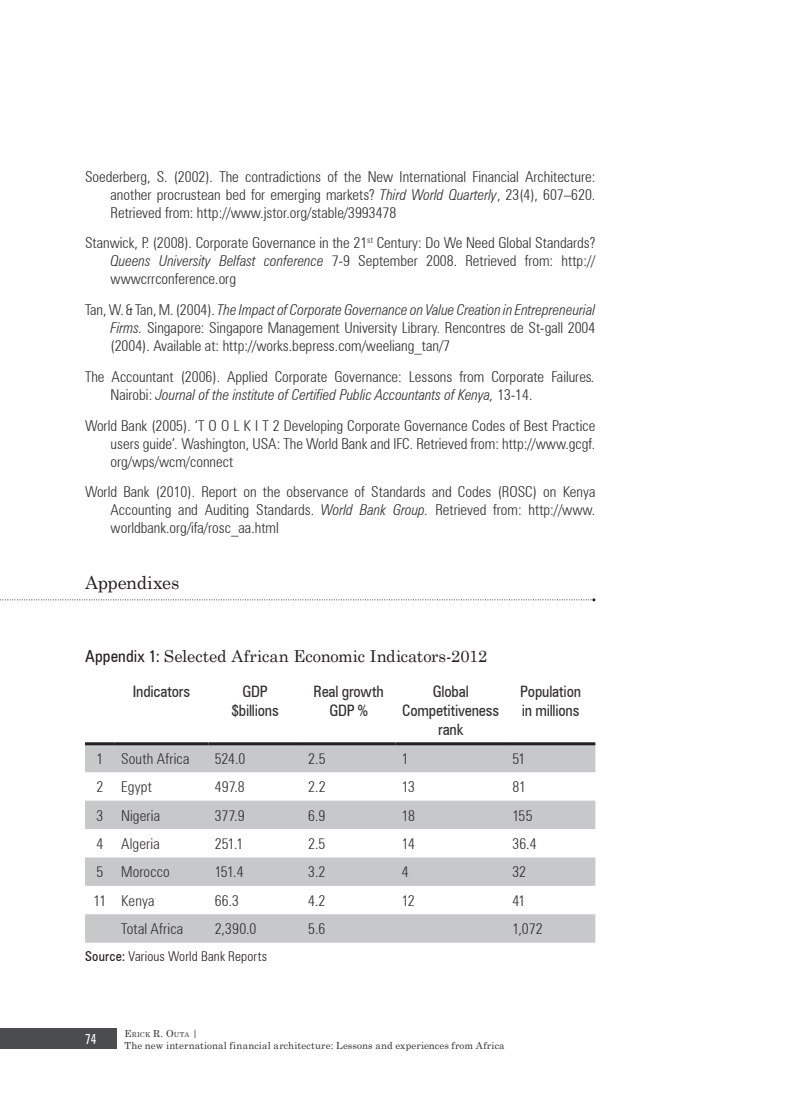
<style>
.page{position:relative;width:808px;height:1106px;background:#fff}
.page>*{position:absolute;margin:0;border:0;box-sizing:border-box;transform-origin:0 0}
.t1{font:18px "Century Schoolbook";letter-spacing:-.01em;color:#231f20}
.t2{font:16.5px "Century Schoolbook";letter-spacing:-.005em;color:#231f20}
.t3{font:condensed 15.75px/18.9px "Zurich BT";letter-spacing:-.01em;color:#312f30;text-align:center}
.t4{font:300 condensed 15px/18px "Zurich BT";color:#312f30;text-align:justify}
.t5{font:condensed 14.25px "Zurich BT";color:#fff;scale:.84 1}
.t6{font:300 condensed 13.5px "Zurich BT";letter-spacing:.01em;color:#231f20}
.t7{font:9.75px "Century Schoolbook";letter-spacing:.015em;color:#312f30}
.t8{font:6.9px "Century Schoolbook";letter-spacing:.03em;color:#312f30}
.s1{font-style:italic}
.s2{font-family:"Zurich BT";font-stretch:condensed}
.s3{font-weight:400}
.s4{font-size:9.75px}
</style>
<div class="page">
<div style="left:0;top:1028px;width:117px;height:20px;background:#4b4c4d"></div>
<svg style="left:85px;top:745px;width:510px;height:197px;fill:#c7c8ca"></svg>
<hr style="left:85px;top:742px;width:30px;height:3px;background:#231f20">
<hr style="left:115px;top:742px;width:93px;height:3px;background:#231f20">
<hr style="left:208px;top:742px;width:94px;height:3px;background:#231f20">
<hr style="left:302px;top:742px;width:93px;height:3px;background:#231f20">
<hr style="left:395px;top:742px;width:111px;height:3px;background:#231f20">
<hr style="left:506px;top:742px;width:89px;height:3px;background:#231f20">
<svg style="left:0;top:598px;width:595px;height:3px"></svg>
<p class="t4" style="left:111px;top:167px;width:486px;text-indent:-26px">Soederberg, S. (2002). The contradictions of the New International Financial Architecture: another procrustean bed for emerging markets? <span class="s1">Third World Quarterly</span>, 23(4), 607–620.<br>Retrieved from: http://www.jstor.org/stable/3993478</p>
<p class="t4" style="left:111px;top:234px;width:486px;text-indent:-26px">Stanwick, P. (2008). Corporate Governance in the 21<sup>st</sup> Century: Do We Need Global Standards?<br><span class="s1">Queens University Belfast conference</span> 7-9 September 2008. Retrieved from: http:// wwwcrrconference.org</p>
<p class="t4" style="left:111px;top:301px;width:486px;text-indent:-26px">Tan, W. &amp; Tan, M. (2004). <span class="s1">The Impact of Corporate Governance on Value Creation in Entrepreneurial Firms.</span> Singapore: Singapore Management University Library. Rencontres de St-gall 2004 (2004). Available at: http://works.bepress.com/weeliang_tan/7</p>
<p class="t4" style="left:111px;top:367px;width:486px;text-indent:-26px">The Accountant (2006). Applied Corporate Governance: Lessons from Corporate Failures<span class="s1">.<br></span>Nairobi: <span class="s1">Journal of the institute of Certified Public Accountants of Kenya,</span> 13-14.</p>
<p class="t4" style="left:111px;top:416px;width:486px;text-indent:-26px">World Bank (2005). ‘T O O L K I T 2 Developing Corporate Governance Codes of Best Practice users guide’<span class="s1">.</span> Washington, USA: The World Bank and IFC. Retrieved from: http://www.gcgf. org/wps/wcm/connect</p>
<p class="t4" style="left:111px;top:483px;width:486px;text-indent:-26px">World Bank (2010). Report on the observance of Standards and Codes (ROSC) on Kenya Accounting and Auditing Standards. <span class="s1">World Bank Group.</span> Retrieved from: http://www. worldbank.org/ifa/rosc_aa.html</p>
<p class="t1" style="left:85px;top:567px;width:96px">Appendixes</p>
<p class="t2" style="left:85px;top:642px;width:404px"><span class="s2">Appendix 1:</span> Selected African Economic Indicators-2012</p>
<p class="t3" style="left:133px;top:682px;width:59px">Indicators</p>
<p class="t3" style="left:231px;top:682px;width:49px">GDP $billions</p>
<p class="t3" style="left:314px;top:682px;width:72px">Real growth<br>GDP %</p>
<p class="t3" style="left:402px;top:682px;width:99px">Global<br>Competitiveness rank</p>
<p class="t3" style="left:520px;top:682px;width:62px;text-align:left">Population in millions</p>
<p class="t4" style="left:96px;top:749px;width:95px">1 South Africa</p>
<p class="t4" style="left:215px;top:749px;width:32px">524.0</p>
<p class="t4" style="left:308px;top:749px;width:19px">2.5</p>
<p class="t4" style="left:402px;top:749px;width:8px">1</p>
<p class="t4" style="left:512px;top:749px;width:15px">51</p>
<p class="t4" style="left:96px;top:777px;width:57px">2 Egypt</p>
<p class="t4" style="left:215px;top:777px;width:32px">497.8</p>
<p class="t4" style="left:308px;top:777px;width:19px">2.2</p>
<p class="t4" style="left:402px;top:777px;width:15px">13</p>
<p class="t4" style="left:512px;top:777px;width:15px">81</p>
<p class="t4" style="left:96px;top:806px;width:65px">3 Nigeria</p>
<p class="t4" style="left:215px;top:806px;width:31px">377.9</p>
<p class="t4" style="left:308px;top:806px;width:19px">6.9</p>
<p class="t4" style="left:402px;top:806px;width:15px">18</p>
<p class="t4" style="left:512px;top:806px;width:22px">155</p>
<p class="t4" style="left:96px;top:834px;width:65px">4 Algeria</p>
<p class="t4" style="left:215px;top:834px;width:30px">251.1</p>
<p class="t4" style="left:308px;top:834px;width:19px">2.5</p>
<p class="t4" style="left:402px;top:834px;width:15px">14</p>
<p class="t4" style="left:512px;top:834px;width:26px">36.4</p>
<p class="t4" style="left:96px;top:863px;width:75px">5 Morocco</p>
<p class="t4" style="left:215px;top:863px;width:30px">151.4</p>
<p class="t4" style="left:308px;top:863px;width:19px">3.2</p>
<p class="t4" style="left:402px;top:863px;width:8px">4</p>
<p class="t4" style="left:512px;top:863px;width:15px">32</p>
<p class="t4" style="left:94px;top:891px;width:62px">11 Kenya</p>
<p class="t4" style="left:215px;top:891px;width:26px">66.3</p>
<p class="t4" style="left:308px;top:891px;width:19px">4.2</p>
<p class="t4" style="left:402px;top:891px;width:15px">12</p>
<p class="t4" style="left:512px;top:891px;width:15px">41</p>
<p class="t4" style="left:121px;top:919px;width:64px">Total Africa</p>
<p class="t4" style="left:215px;top:919px;width:43px">2,390.0</p>
<p class="t4" style="left:308px;top:919px;width:19px">5.6</p>
<p class="t4" style="left:512px;top:919px;width:32px">1,072</p>
<p class="t6" style="left:85px;top:948px;width:184px"><span class="s3">Source:</span> Various World Bank Reports</p>
<p class="t5" style="left:85px;top:1030px;width:15px">74</p>
<p class="t8" style="left:125px;top:1028px;width:75px"><span class="s4">E</span>RICK <span class="s4">R. O</span>UTA <span class="s4">|</span></p>
<p class="t7" style="left:125px;top:1037px;width:382px">The new international financial architecture: Lessons and experiences from Africa</p>
</div>
